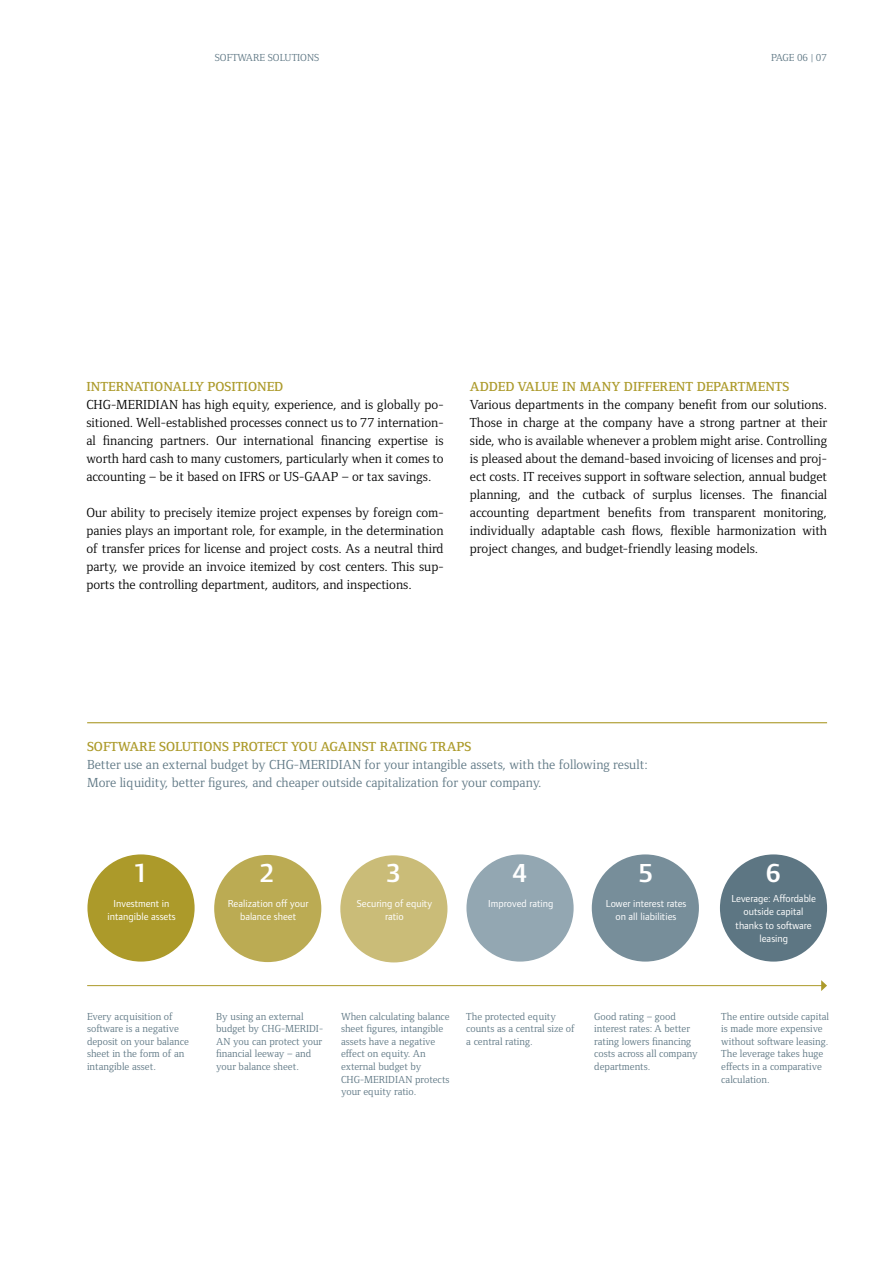
<style>
.page{position:relative;width:893px;height:1263px;background:#fff}
.page>*{position:absolute;margin:0;border:0;box-sizing:border-box;transform-origin:0 0}
.t1{font:600 27px "Foundry Form Sans OT2";color:#fff}
.t2{font:13.5px/18px "Foundry Form Serif";color:#000;text-align:justify}
.t3{font:13.5px/18px "Foundry Form Serif";color:#5d7683}
.t4{font:600 13.5px "Foundry Form Serif";color:#ac9a2a}
.t5{font:10.5px/12.6px "Foundry Form Serif";color:#5d7683}
.t6{font:10.5px/13.5px "Foundry Form Sans OT2";color:#fff;text-align:center}
</style>
<div class="page">
<hr style="left:87px;top:722px;width:740px;height:1px;background:#ac9a2a">
<hr style="left:87px;top:985px;width:735px;height:1px;background:#ac9a2a">
<svg style="left:821px;top:980px;width:6px;height:11px"></svg>
<div style="left:87px;top:854px;width:108px;height:107px;background:#ac9a2a;border-radius:50%"></div>
<div style="left:214px;top:855px;width:107px;height:107px;background:#bbab53;border-radius:50%"></div>
<div style="left:340px;top:855px;width:107px;height:107px;background:#cabc78;border-radius:50%"></div>
<div style="left:466px;top:854px;width:108px;height:107px;background:#93a7b2;border-radius:50%"></div>
<div style="left:592px;top:854px;width:107px;height:107px;background:#778e9a;border-radius:50%"></div>
<div style="left:720px;top:854px;width:107px;height:107px;background:#5d7683;border-radius:50%"></div>
<p class="t5" style="left:215px;top:50px;width:106px">SOFTWARE SOLUTIONS</p>
<p class="t5" style="left:771px;top:50px;width:57px">PAGE 06 | 07</p>
<p class="t4" style="left:86px;top:377px;width:198px">INTERNATIONALLY POSITIONED</p>
<p class="t2" style="left:86px;top:395px;width:359px">CHG-MERIDIAN has high equity, experience, and is globally po&shy;sitioned. Well-established processes connect us to 77 internation&shy;al financing partners. Our international financing expertise is worth hard cash to many customers, particularly when it comes to accounting – be it based on IFRS or US-GAAP – or tax savings.</p>
<p class="t2" style="left:86px;top:503px;width:359px">Our ability to precisely itemize project expenses by foreign com&shy;panies plays an important role, for example, in the determination of transfer prices for license and project costs. As a neutral third party, we provide an invoice itemized by cost centers. This sup&shy;ports the controlling department, auditors, and inspections.</p>
<p class="t4" style="left:470px;top:377px;width:321px">ADDED VALUE IN MANY DIFFERENT DEPARTMENTS</p>
<p class="t2" style="left:470px;top:395px;width:359px">Various departments in the company benefit from our solutions.<br>Those in charge at the company have a strong partner at their side, who is available whenever a problem might arise. Controlling is pleased about the demand-based invoicing of licenses and proj&shy;ect costs. IT receives support in software selection, annual budget planning, and the cutback of surplus licenses. The financial accounting department benefits from transparent monitoring, individually adaptable cash flows, flexible harmonization with project changes, and budget-friendly leasing models.</p>
<p class="t4" style="left:87px;top:737px;width:386px">SOFTWARE SOLUTIONS PROTECT YOU AGAINST RATING TRAPS</p>
<p class="t3" style="left:87px;top:755px;width:562px">Better use an external budget by CHG-MERIDIAN for your intangible assets, with the following result:<br>More liquidity, better figures, and cheaper outside capitalization for your company.</p>
<h1 class="t1" style="left:133px;top:853px;width:17px">1</h1>
<h1 class="t1" style="left:259px;top:853px;width:17px">2</h1>
<h1 class="t1" style="left:386px;top:853px;width:17px">3</h1>
<h1 class="t1" style="left:512px;top:853px;width:17px">4</h1>
<h1 class="t1" style="left:638px;top:853px;width:17px">5</h1>
<h1 class="t1" style="left:765px;top:853px;width:17px">6</h1>
<p class="t6" style="left:108px;top:896px;width:70px">Investment in intangible assets</p>
<p class="t6" style="left:228px;top:896px;width:82px">Realization off your balance sheet</p>
<p class="t6" style="left:357px;top:896px;width:77px">Securing of equity ratio</p>
<p class="t6" style="left:488px;top:896px;width:67px">Improved rating</p>
<p class="t6" style="left:606px;top:896px;width:82px">Lower interest rates on all liabilities</p>
<p class="t6" style="left:731px;top:891px;width:86px">Leverage: Affordable outside capital thanks to software leasing</p>
<p class="t5" style="left:87px;top:1009px;width:103px">Every acquisition of software is a negative deposit on your balance sheet in the form of an intangible asset.</p>
<p class="t5" style="left:216px;top:1009px;width:108px">By using an external budget by CHG-MERIDI-<br>AN you can protect your financial leeway – and your balance sheet.</p>
<p class="t5" style="left:341px;top:1009px;width:110px">When calculating balance sheet figures, intangible assets have a negative effect on equity. An external budget by<br>CHG-MERIDIAN protects your equity ratio.</p>
<p class="t5" style="left:466px;top:1009px;width:110px">The protected equity counts as a central size of a central rating.</p>
<p class="t5" style="left:594px;top:1009px;width:105px">Good rating – good interest rates: A better rating lowers financing costs across all company departments.</p>
<p class="t5" style="left:721px;top:1009px;width:109px">The entire outside capital is made more expensive without software leasing.<br>The leverage takes huge effects in a comparative calculation.</p>
</div>
